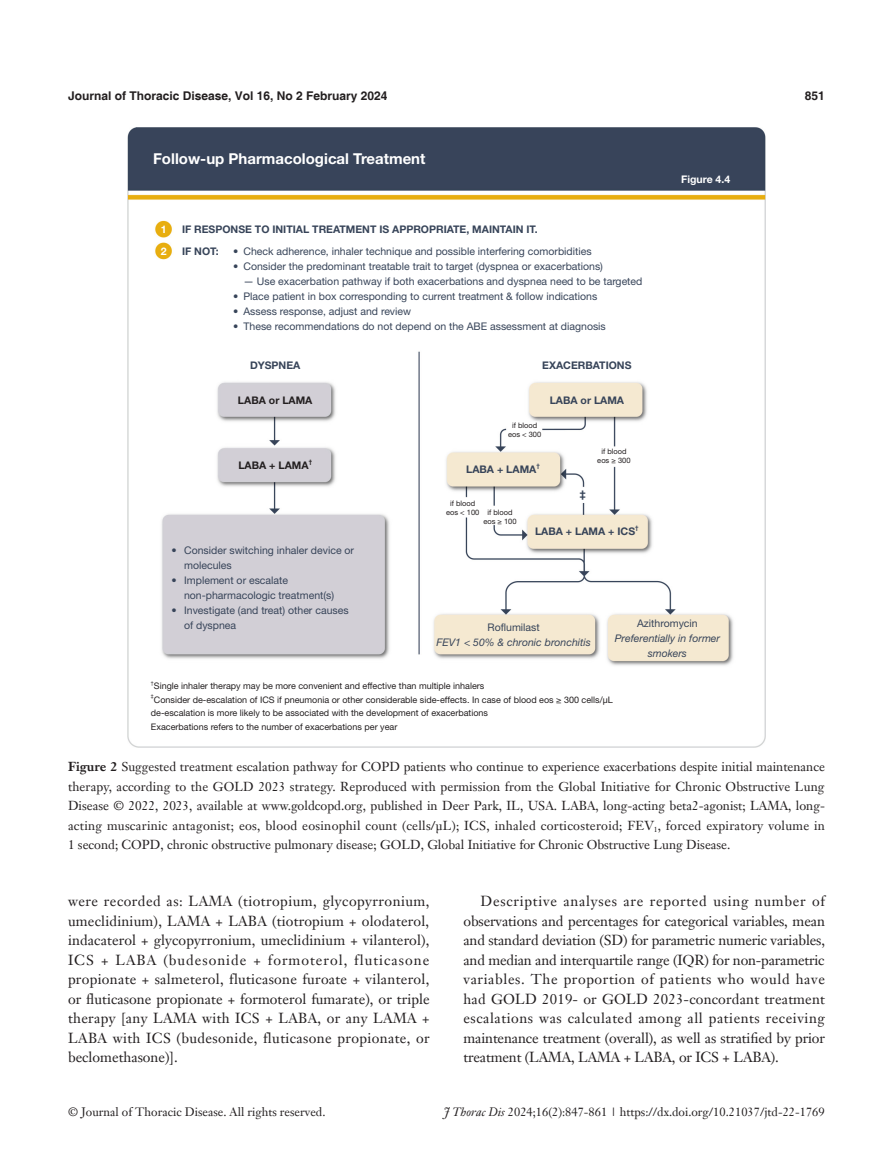
<style>
.page{position:relative;width:893px;height:1170px;background:#fff}
.page>*{position:absolute;margin:0;border:0;box-sizing:border-box;transform-origin:0 0}
.t1{font:700 15px "Helvetica Neue LT Pro";color:#fff}
.t2{font:14.25px/19.5px "Janson Text LT";letter-spacing:-.005em;color:#231f20;text-align:justify}
.t3{font:12.75px/19.5px "Janson Text LT";color:#231f20;text-align:justify}
.t4{font:12px "Janson Text LT";color:#231f20}
.t5{font:700 12px "Helvetica";color:#231f20}
.t6{font:10.5px/15px "Helvetica Neue LT Pro";color:#374459}
.t7{font:700 10.5px "Helvetica Neue LT Pro";color:#374459}
.t8{font:italic 10.5px/15px "Helvetica Neue LT Pro";color:#374459;text-align:center}
.t9{font:700 10.5px "Helvetica Neue LT Pro";color:#231f20}
.t10{font:700 10.5px "Helvetica Neue LT Pro";color:#fff}
.t11{font:9px/13.5px "Helvetica Neue LT Pro";color:#231f20}
.t12{font:7.5px/9px "Helvetica Neue LT Pro";color:#231f20;text-align:center}
.t13{font:700 6.15px "Helvetica Neue LT Pro";color:#374459}
.t14{font:700 6.15px "Helvetica Neue LT Pro";color:#231f20}
.t15{font:5.25px "Helvetica Neue LT Pro";color:#231f20}
.s1{font-weight:700}
.s2{font-style:italic}
</style>
<div class="page">
<img style="left:128px;top:128px;width:637px;height:619px">
<p class="t5" style="left:68px;top:88px;width:321px">Journal of Thoracic Disease, Vol 16, No 2 February 2024</p>
<p class="t5" style="left:805px;top:88px;width:22px">851</p>
<p class="t1" style="left:153px;top:150px;width:274px">Follow-up Pharmacological Treatment</p>
<p class="t10" style="left:161px;top:223px;width:7px">1</p>
<p class="t10" style="left:161px;top:245px;width:7px">2</p>
<p class="t7" style="left:182px;top:223px;width:357px">IF RESPONSE TO INITIAL TREATMENT IS APPROPRIATE, MAINTAIN IT.</p>
<p class="t7" style="left:182px;top:245px;width:38px">IF NOT:</p>
<p class="t6" style="left:233px;top:244px;width:360px">• Check adherence, inhaler technique and possible interfering comorbidities</p>
<p class="t6" style="left:233px;top:259px;width:371px">• Consider the predominant treatable trait to target (dyspnea or exacerbations)</p>
<p class="t6" style="left:243px;top:274px;width:400px">— Use exacerbation pathway if both exacerbations and dyspnea need to be targeted</p>
<p class="t6" style="left:233px;top:289px;width:366px">• Place patient in box corresponding to current treatment &amp; follow indications</p>
<p class="t6" style="left:233px;top:304px;width:180px">• Assess response, adjust and review</p>
<p class="t6" style="left:233px;top:319px;width:374px">• These recommendations do not depend on the ABE assessment at diagnosis</p>
<p class="t7" style="left:250px;top:358px;width:52px">DYSPNEA</p>
<p class="t7" style="left:542px;top:358px;width:91px">EXACERBATIONS</p>
<p class="t9" style="left:238px;top:394px;width:76px">LABA or LAMA</p>
<p class="t7" style="left:550px;top:394px;width:76px">LABA or LAMA</p>
<p class="t9" style="left:238px;top:458px;width:72px">LABA + LAMA</p>
<p class="t14" style="left:309px;top:458px;width:5px">†</p>
<p class="t12" style="left:508px;top:420px;width:35px">if blood eos &lt; 300</p>
<p class="t12" style="left:597px;top:447px;width:35px">if blood eos ≥ 300</p>
<p class="t7" style="left:466px;top:462px;width:72px">LABA + LAMA</p>
<p class="t13" style="left:536px;top:461px;width:5px">†</p>
<p class="t12" style="left:483px;top:507px;width:35px">if blood eos ≥ 100</p>
<p class="t7" style="left:580px;top:488px;width:7px">‡</p>
<p class="t12" style="left:446px;top:499px;width:35px">if blood eos &lt; 100</p>
<p class="t7" style="left:535px;top:525px;width:102px">LABA + LAMA + ICS</p>
<p class="t13" style="left:635px;top:524px;width:5px">†</p>
<p class="t10" style="left:681px;top:173px;width:51px">Figure 4.4</p>
<p class="t6" style="left:184px;top:542px;width:171px;text-indent:-13px">• Consider switching inhaler device or molecules</p>
<p class="t6" style="left:184px;top:572px;width:152px;text-indent:-13px">• Implement or escalate non-pharmacologic treatment(s)</p>
<p class="t6" style="left:184px;top:602px;width:166px;text-indent:-13px">• Investigate (and treat) other causes of dyspnea</p>
<p class="t6" style="left:487px;top:619px;width:54px">Roflumilast</p>
<p class="t8" style="left:436px;top:634px;width:156px">FEV1 &lt; 50% &amp; chronic bronchitis</p>
<p class="t6" style="left:637px;top:615px;width:62px">Azithromycin</p>
<p class="t8" style="left:615px;top:630px;width:107px">Preferentially in former smokers</p>
<p class="t15" style="left:151px;top:679px;width:4px">†</p>
<p class="t11" style="left:154px;top:679px;width:332px">Single inhaler therapy may be more convenient and effective than multiple inhalers</p>
<p class="t15" style="left:151px;top:693px;width:4px">‡</p>
<p class="t11" style="left:151px;top:692px;width:463px;text-indent:3px">Consider de-escalation of ICS if pneumonia or other considerable side-effects. In case of blood eos ≥ 300 cells/μL de-escalation is more likely to be associated with the development of exacerbations</p>
<p class="t11" style="left:151px;top:719px;width:248px">Exacerbations refers to the number of exacerbations per year</p>
<p class="t3" style="left:68px;top:757px;width:758px"><span class="s1">Figure 2</span> Suggested treatment escalation pathway for COPD patients who continue to experience exacerbations despite initial maintenance therapy, according to the GOLD 2023 strategy. Reproduced with permission from the Global Initiative for Chronic Obstructive Lung Disease © 2022, 2023, available at www.goldcopd.org, published in Deer Park, IL, USA. LABA, long-acting beta2-agonist; LAMA, long&shy;acting muscarinic antagonist; eos, blood eosinophil count (cells/µL); ICS, inhaled corticosteroid; FEV<sub>1</sub>, forced expiratory volume in 1 second; COPD, chronic obstructive pulmonary disease; GOLD, Global Initiative for Chronic Obstructive Lung Disease.</p>
<p class="t2" style="left:68px;top:891px;width:363px">were recorded as: LAMA (tiotropium, glycopyrronium, umeclidinium), LAMA + LABA (tiotropium + olodaterol, indacaterol + glycopyrronium, umeclidinium + vilanterol), ICS + LABA (budesonide + formoterol, fluticasone propionate + salmeterol, fluticasone furoate + vilanterol, or fluticasone propionate + formoterol fumarate), or triple therapy [any LAMA with ICS + LABA, or any LAMA + LABA with ICS (budesonide, fluticasone propionate, or beclomethasone)].</p>
<p class="t2" style="left:463px;top:891px;width:363px;text-indent:17px">Descriptive analyses are reported using number of observations and percentages for categorical variables, mean and standard deviation (SD) for parametric numeric variables, and median and interquartile range (IQR) for non-parametric variables. The proportion of patients who would have had GOLD 2019- or GOLD 2023-concordant treatment escalations was calculated among all patients receiving maintenance treatment (overall), as well as stratified by prior treatment (LAMA, LAMA + LABA, or ICS + LABA).</p>
<p class="t4" style="left:68px;top:1104px;width:259px">© Journal of Thoracic Disease. All rights reserved.</p>
<p class="t4" style="left:444px;top:1104px;width:382px"><span class="s2">J Thorac Dis</span> 2024;16(2):847-861 | https://dx.doi.org/10.21037/jtd-22-1769</p>
</div>
